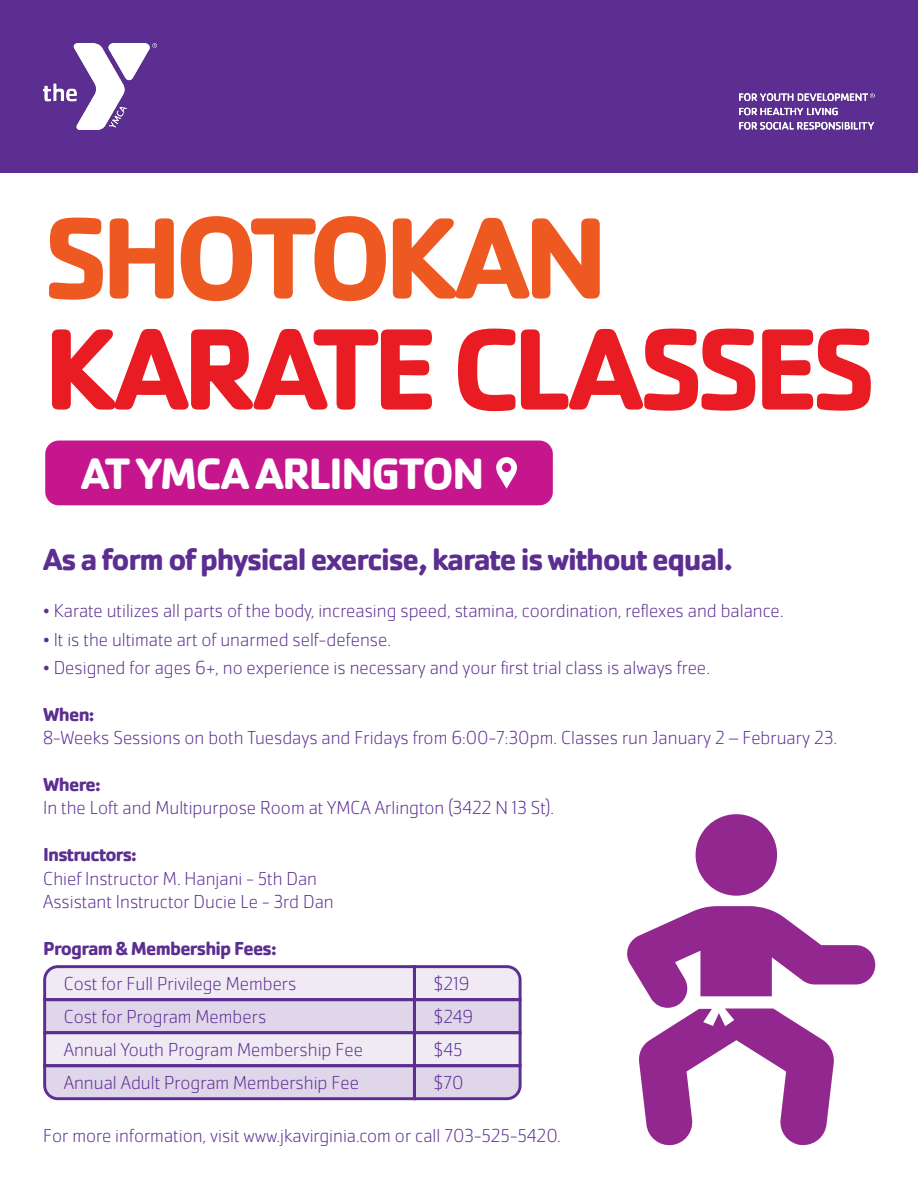
<style>
.page{position:relative;width:918px;height:1188px;background:#fff}
.page>*{position:absolute;margin:0;border:0;box-sizing:border-box;transform-origin:0 0}
.t1{font:700 120px "Cachet Pro";letter-spacing:-.055em;color:#e91c24}
.t2{font:700 120px "Cachet Pro";letter-spacing:-.065em;color:#ee5922}
.t3{font:700 45.6px "Cachet Pro";letter-spacing:-.045em;color:#fff}
.t4{font:700 31.5px "Cachet Pro";letter-spacing:-.04em;color:#5c2e91}
.t5{font:200 19.5px/23.4px "Cachet Pro";color:#5c2e91}
.t6{font:700 19.5px "Cachet Pro";letter-spacing:-.04em;color:#5c2e91}
</style>
<div class="page">
<div style="left:0;top:0;width:918px;height:173px;background:#5c2e91"></div>
<img style="left:43px;top:43px;width:113px;height:87px">
<img style="left:740px;top:93px;width:135px;height:37px">
<svg style="left:627px;top:814px;width:248px;height:332px"></svg>
<div style="left:45px;top:441px;width:508px;height:64px;background:#c6168d;border-radius:14px"></div>
<svg style="left:496px;top:457px;width:21px;height:32px"></svg>
<svg style="left:43px;top:965px;width:479px;height:135px;background:#d5c9e2"></svg>
<h1 class="t2" style="left:43px;top:184px;width:567px">SHOTOKAN</h1>
<h1 class="t1" style="left:43px;top:295px;width:835px">KARATE CLASSES</h1>
<h2 class="t3" style="left:81px;top:445px;width:405px">AT YMCA ARLINGTON</h2>
<h3 class="t4" style="left:43px;top:540px;width:691px">As a form of physical exercise, karate is without equal.</h3>
<p class="t5" style="left:43px;top:599px;width:742px">• Karate utilizes all parts of the body, increasing speed, stamina, coordination, reflexes and balance.</p>
<p class="t5" style="left:43px;top:628px;width:350px">• It is the ultimate art of unarmed self-defense.</p>
<p class="t5" style="left:43px;top:656px;width:668px">• Designed for ages 6+, no experience is necessary and your first trial class is always free.</p>
<p class="t6" style="left:43px;top:702px;width:53px">When:</p>
<p class="t5" style="left:43px;top:726px;width:796px">8-Weeks Sessions on both Tuesdays and Fridays from 6:00-7:30pm. Classes run January 2 – February 23.</p>
<p class="t6" style="left:43px;top:772px;width:59px">Where:</p>
<p class="t5" style="left:43px;top:797px;width:512px">In the Loft and Multipurpose Room at YMCA Arlington (3422 N 13 St).</p>
<p class="t6" style="left:43px;top:843px;width:95px">Instructors:</p>
<p class="t5" style="left:43px;top:867px;width:292px">Chief Instructor M. Hanjani - 5th Dan<br>Assistant Instructor Ducie Le - 3rd Dan</p>
<p class="t6" style="left:43px;top:936px;width:235px">Program &amp; Membership Fees:</p>
<p class="t5" style="left:64px;top:972px;width:234px">Cost for Full Privilege Members</p>
<p class="t5" style="left:434px;top:972px;width:37px">$219</p>
<p class="t5" style="left:64px;top:1005px;width:204px">Cost for Program Members</p>
<p class="t5" style="left:434px;top:1005px;width:41px">$249</p>
<p class="t5" style="left:64px;top:1038px;width:301px">Annual Youth Program Membership Fee</p>
<p class="t5" style="left:434px;top:1038px;width:31px">$45</p>
<p class="t5" style="left:64px;top:1071px;width:297px">Annual Adult Program Membership Fee</p>
<p class="t5" style="left:434px;top:1071px;width:32px">$70</p>
<p class="t5" style="left:43px;top:1124px;width:519px">For more information, visit www.jkavirginia.com or call 703-525-5420.</p>
</div>
